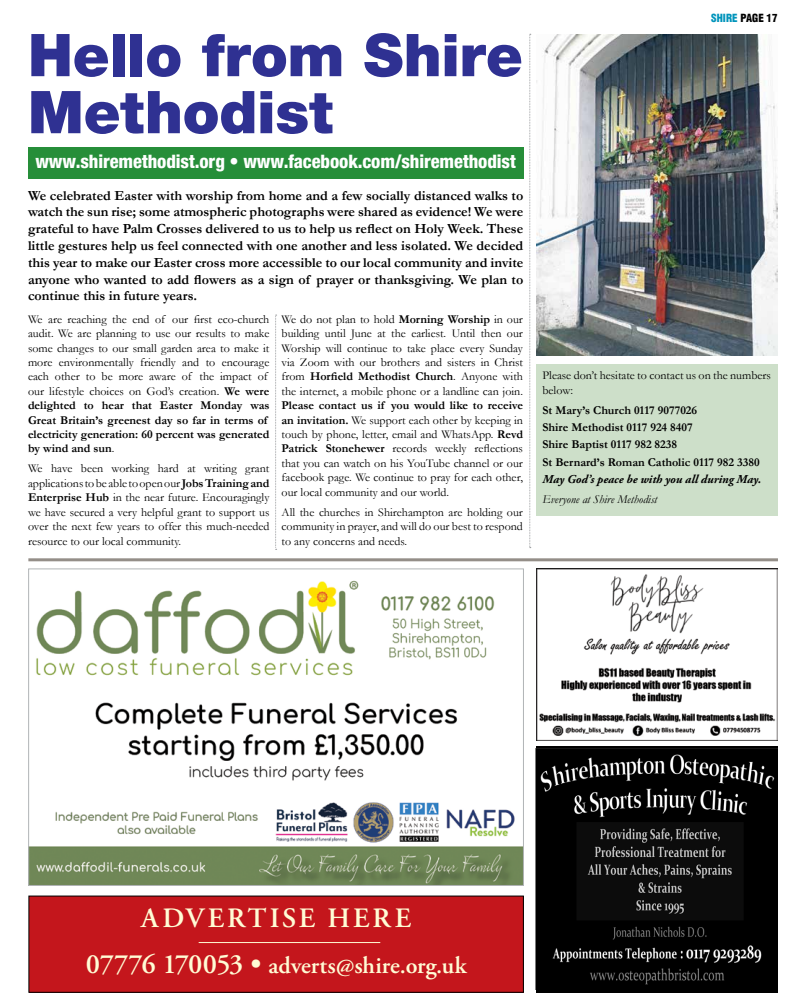
<style>
.page{position:relative;width:806px;height:1007px;background:#fff}
.page>*{position:absolute;margin:0;border:0;box-sizing:border-box;transform-origin:0 0}
.t1{font:900 59px/57px "Helvetica Neue LTW1 G";letter-spacing:-.01em;color:#2f3192}
.t2{font:600 28px "Adobe Garamond Pro";letter-spacing:.105em;color:#fffcd5}
.t3{font:600 24px "Adobe Garamond Pro";color:#fffcd5}
.t4{font:800 condensed 18.4px "Helvetica Neue LTW1 G";letter-spacing:-.005em;color:#fff}
.t5{font:700 14px/16.8px "Garamond";color:#000;text-align:justify}
.t6{font:12px/14.4px "Garamond";color:#000;text-align:justify}
.t7{font:700 12px/17.2px "Garamond";color:#000}
.t8{font:italic 700 12px "Adobe Garamond Pro";color:#000}
.t9{font:italic 12px "Garamond";color:#000}
.t10{font:900 condensed 11px "Helvetica LT";color:#000}
.s1{font-weight:700}
.s2{color:#0094bb}
.s3{font-size:28px}
</style>
<div class="page">
<div style="left:535px;top:364px;width:242px;height:152px;background:#cddfc9"></div>
<div style="left:28px;top:147px;width:495px;height:32px;background:#268e39"></div>
<svg style="left:529px;top:34px;width:1px;height:514px"></svg>
<svg style="left:275px;top:315px;width:1px;height:235px"></svg>
<hr style="left:28px;top:558px;width:749px;height:3px;background:#948e88">
<img style="left:536px;top:34px;width:240px;height:321px">
<img style="left:30px;top:580px;width:491px;height:303px">
<div style="left:28px;top:568px;width:495px;height:317px;border:1px solid #b1b4b6"></div>
<div style="left:535px;top:746px;width:241px;height:246px;background:#000"></div>
<img style="left:535px;top:748px;width:241px;height:241px">
<img style="left:536px;top:568px;width:241px;height:172px">
<div style="left:29px;top:895px;width:494px;height:97px;background:#c4161c"></div>
<hr style="left:198px;top:941px;width:182px;height:1px;background:#fffcd5">
<h1 class="t1" style="left:28px;top:27px;width:496px">Hello from Shire<br>Methodist</h1>
<h3 class="t4" style="left:35px;top:150px;width:481px">www.shiremethodist.org • www.facebook.com/shiremethodist</h3>
<p class="t5" style="left:28px;top:186px;width:496px">We celebrated Easter with worship from home and a few socially distanced walks to watch the sun rise; some atmospheric photographs were shared as evidence! We were grateful to have Palm Crosses delivered to us to help us reflect on Holy Week. These little gestures help us feel connected with one another and less isolated. We decided this year to make our Easter cross more accessible to our local community and invite anyone who wanted to add flowers as a sign of prayer or thanksgiving. We plan to continue this in future years.</p>
<p class="t6" style="left:28px;top:311px;width:243px;text-align:left">We are reaching the end of our first eco-church audit. We are planning to use our results to make some changes to our small garden area to make it more environmentally friendly and to encourage each other to be more aware of the impact of our lifestyle choices on God’s creation. <span class="s1">We were delighted to hear that Easter Monday was Great Britain’s greenest day so far in terms of electricity generation: 60 percent was generated by wind and sun</span>.</p>
<p class="t6" style="left:28px;top:461px;width:243px">We have been working hard at writing grant applications to be able to open our <span class="s1">Jobs Training and Enterprise Hub</span> in the near future. Encouragingly we have secured a very helpful grant to support us over the next few years to offer this much-needed resource to our local community.</p>
<p class="t6" style="left:281px;top:311px;width:243px">We do not plan to hold <span class="s1">Morning Worship</span> in our building until June at the earliest. Until then our Worship will continue to take place every Sunday via Zoom with our brothers and sisters in Christ from <span class="s1">Horfield Methodist Church</span>. Anyone with the internet, a mobile phone or a landline can join.</p>
<p class="t6" style="left:281px;top:398px;width:243px"><span class="s1">Please contact us if you would like to receive an invitation.</span> We support each other by keeping in touch by phone, letter, email and WhatsApp. <span class="s1">Revd Patrick Stonehewer</span> records weekly reflections that you can watch on his YouTube channel or our facebook page. We continue to pray for each other, our local community and our world.</p>
<p class="t6" style="left:281px;top:504px;width:243px">All the churches in Shirehampton are holding our community in prayer, and will do our best to respond to any concerns and needs.</p>
<p class="t10" style="left:710px;top:11px;width:68px"><span class="s2">SHIRE</span> PAGE 17</p>
<p class="t6" style="left:542px;top:368px;width:230px">Please don’t hesitate to contact us on the numbers below:</p>
<p class="t7" style="left:542px;top:401px;width:218px">St Mary’s Church 0117 9077026<br>Shire Methodist 0117 924 8407<br>Shire Baptist 0117 982 8238<br>St Bernard’s Roman Catholic 0117 982 3380</p>
<p class="t8" style="left:542px;top:472px;width:220px">May God’s peace be with you all during May.</p>
<p class="t9" style="left:542px;top:492px;width:116px">Everyone at Shire Methodist</p>
<h2 class="t2" style="left:141px;top:901px;width:271px">ADVERTISE HERE</h2>
<h3 class="t3" style="left:86px;top:951px;width:382px"><span class="s3">07776 170053 •</span> adverts@shire.org.uk</h3>
</div>
